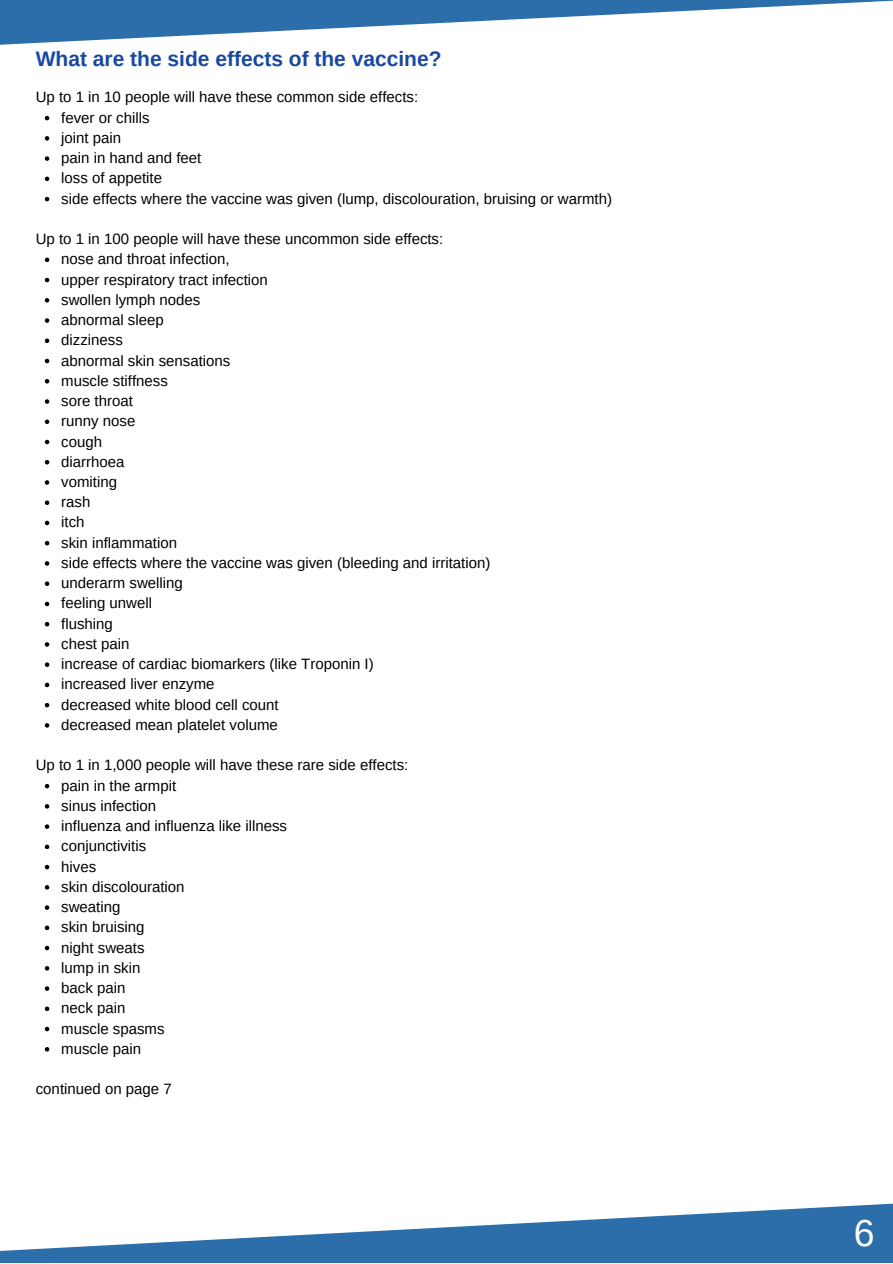
<style>
.page{position:relative;width:893px;height:1264px;background:#fff}
.page>*{position:absolute;margin:0;border:0;box-sizing:border-box;transform-origin:0 0}
.t1{font:37.5px "Arimo";color:#fff}
.t2{font:700 21px "Arimo";color:#1848a0}
.t3{font:15px/20.2px "Arimo";color:#000}
</style>
<div class="page">
<svg style="left:0;top:1203px;width:892px;height:59px;fill:#2c6eaa"></svg>
<svg style="left:0;top:0;width:892px;height:45px"></svg>
<svg style="left:45px;top:116px;width:4px;height:4px"></svg>
<svg style="left:45px;top:136px;width:4px;height:5px"></svg>
<svg style="left:45px;top:156px;width:4px;height:5px"></svg>
<svg style="left:45px;top:177px;width:4px;height:4px"></svg>
<svg style="left:45px;top:197px;width:4px;height:4px"></svg>
<svg style="left:45px;top:257px;width:4px;height:5px"></svg>
<svg style="left:45px;top:278px;width:4px;height:4px"></svg>
<svg style="left:45px;top:298px;width:4px;height:4px"></svg>
<svg style="left:45px;top:318px;width:4px;height:5px"></svg>
<svg style="left:45px;top:338px;width:4px;height:5px"></svg>
<svg style="left:45px;top:359px;width:4px;height:4px"></svg>
<svg style="left:45px;top:379px;width:4px;height:4px"></svg>
<svg style="left:45px;top:399px;width:4px;height:5px"></svg>
<svg style="left:45px;top:419px;width:4px;height:5px"></svg>
<svg style="left:45px;top:440px;width:4px;height:4px"></svg>
<svg style="left:45px;top:460px;width:4px;height:4px"></svg>
<svg style="left:45px;top:480px;width:4px;height:5px"></svg>
<svg style="left:45px;top:500px;width:4px;height:5px"></svg>
<svg style="left:45px;top:520px;width:4px;height:5px"></svg>
<svg style="left:45px;top:541px;width:4px;height:4px"></svg>
<svg style="left:45px;top:561px;width:4px;height:4px"></svg>
<svg style="left:45px;top:581px;width:4px;height:5px"></svg>
<svg style="left:45px;top:601px;width:4px;height:5px"></svg>
<svg style="left:45px;top:622px;width:4px;height:4px"></svg>
<svg style="left:45px;top:642px;width:4px;height:4px"></svg>
<svg style="left:45px;top:662px;width:4px;height:5px"></svg>
<svg style="left:45px;top:682px;width:4px;height:5px"></svg>
<svg style="left:45px;top:703px;width:4px;height:4px"></svg>
<svg style="left:45px;top:723px;width:4px;height:4px"></svg>
<svg style="left:45px;top:784px;width:4px;height:4px"></svg>
<svg style="left:45px;top:804px;width:4px;height:4px"></svg>
<svg style="left:45px;top:824px;width:4px;height:4px"></svg>
<svg style="left:45px;top:844px;width:4px;height:5px"></svg>
<svg style="left:45px;top:864px;width:4px;height:5px"></svg>
<svg style="left:45px;top:885px;width:4px;height:4px"></svg>
<svg style="left:45px;top:905px;width:4px;height:4px"></svg>
<svg style="left:45px;top:925px;width:4px;height:5px"></svg>
<svg style="left:45px;top:945px;width:4px;height:5px"></svg>
<svg style="left:45px;top:966px;width:4px;height:4px"></svg>
<svg style="left:45px;top:986px;width:4px;height:4px"></svg>
<svg style="left:45px;top:1006px;width:4px;height:5px"></svg>
<svg style="left:45px;top:1026px;width:4px;height:5px"></svg>
<svg style="left:45px;top:1047px;width:4px;height:4px"></svg>
<h2 class="t2" style="left:36px;top:47px;width:407px">What are the side effects of the vaccine?</h2>
<p class="t3" style="left:36px;top:87px;width:384px">Up to 1 in 10 people will have these common side effects:</p>
<p class="t3" style="left:61px;top:107px;width:552px">fever or chills<br>joint pain<br>pain in hand and feet<br>loss of appetite<br>side effects where the vaccine was given (lump, discolouration, bruising or warmth)</p>
<p class="t3" style="left:36px;top:229px;width:409px">Up to 1 in 100 people will have these uncommon side effects:</p>
<p class="t3" style="left:61px;top:249px;width:430px">nose and throat infection,<br>upper respiratory tract infection<br>swollen lymph nodes<br>abnormal sleep<br>dizziness<br>abnormal skin sensations<br>muscle stiffness<br>sore throat<br>runny nose<br>cough<br>diarrhoea<br>vomiting<br>rash<br>itch<br>skin inflammation<br>side effects where the vaccine was given (bleeding and irritation) underarm swelling<br>feeling unwell<br>flushing<br>chest pain<br>increase of cardiac biomarkers (like Troponin I)<br>increased liver enzyme<br>decreased white blood cell count<br>decreased mean platelet volume</p>
<p class="t3" style="left:36px;top:755px;width:374px">Up to 1 in 1,000 people will have these rare side effects:</p>
<p class="t3" style="left:61px;top:775px;width:227px">pain in the armpit<br>sinus infection<br>influenza and influenza like illness conjunctivitis<br>hives<br>skin discolouration<br>sweating<br>skin bruising<br>night sweats<br>lump in skin<br>back pain<br>neck pain<br>muscle spasms<br>muscle pain</p>
<p class="t3" style="left:36px;top:1078px;width:137px">continued on page 7</p>
<h1 class="t1" style="left:853px;top:1211px;width:22px">6</h1>
</div>
